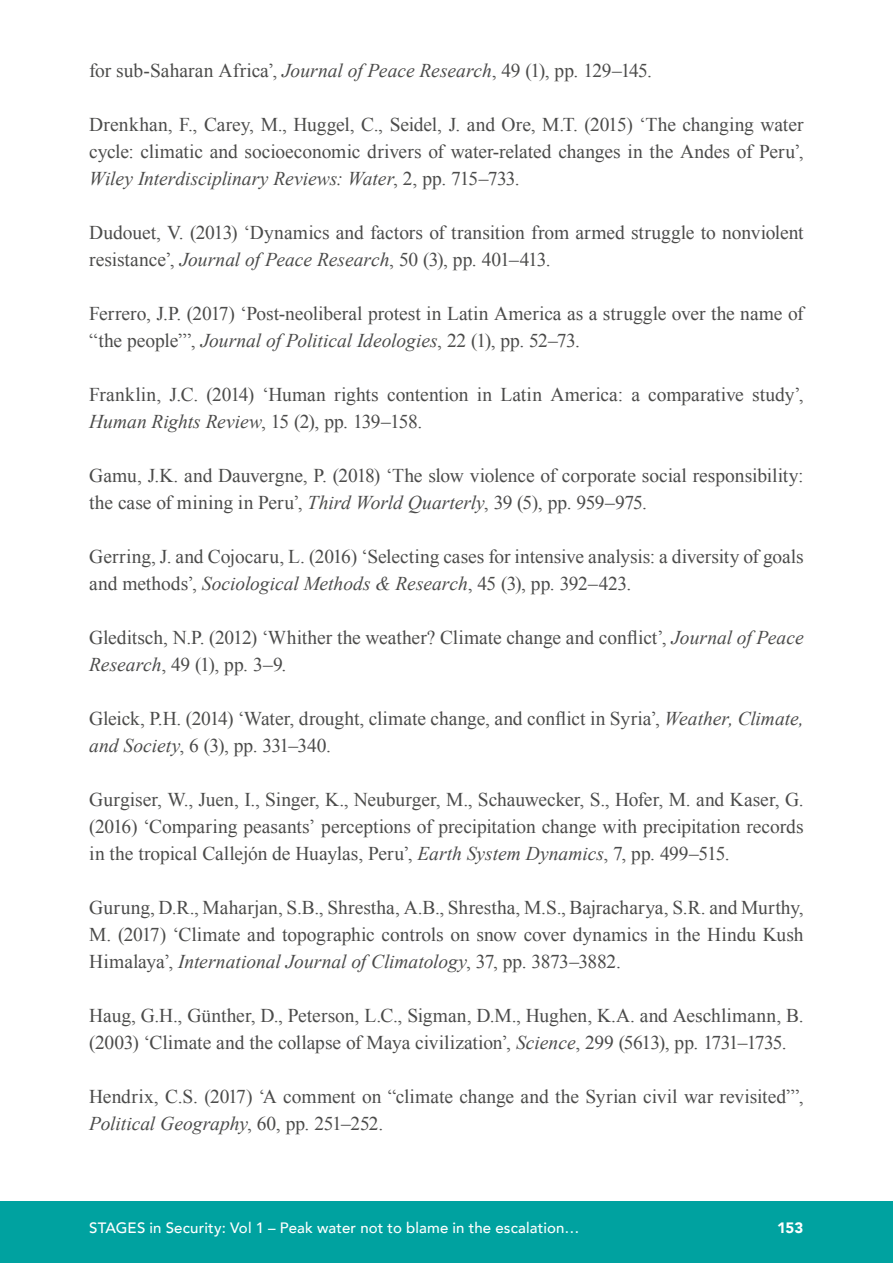
<style>
.page{position:relative;width:893px;height:1263px;background:#fff}
.page>*{position:absolute;margin:0;border:0;box-sizing:border-box;transform-origin:0 0}
.t1{font:19.5px/27px "Times New Roman";letter-spacing:-.005em;color:#4b4b4a}
.t2{font:500 15px "Avenir";letter-spacing:.01em;color:#fff}
.t3{font:900 15px "Avenir";color:#fff}
.s1{font-style:italic}
</style>
<div class="page">
<div style="left:0;top:1201px;width:893px;height:62px;background:#00a2a0"></div>
<p class="t1" style="left:89px;top:56px;width:564px">for sub-Saharan Africa’, <span class="s1">Journal of Peace Research</span>, 49 (1), pp. 129–145.</p>
<p class="t1" style="left:89px;top:110px;width:716px;text-align:justify">Drenkhan, F., Carey, M., Huggel, C., Seidel, J. and Ore, M.T. (2015) ‘The changing water cycle: climatic and socioeconomic drivers of water-related changes in the Andes of Peru’, <span class="s1">Wiley Interdisciplinary Reviews: Water</span>, 2, pp. 715–733.</p>
<p class="t1" style="left:89px;top:218px;width:716px">Dudouet, V. (2013) ‘Dynamics and factors of transition from armed struggle to nonviolent resistance’, <span class="s1">Journal of Peace Research</span>, 50 (3), pp. 401–413.</p>
<p class="t1" style="left:89px;top:299px;width:716px">Ferrero, J.P. (2017) ‘Post-neoliberal protest in Latin America as a struggle over the name of “the people”’, <span class="s1">Journal of Political Ideologies</span>, 22 (1), pp. 52–73.</p>
<p class="t1" style="left:89px;top:380px;width:716px">Franklin, J.C. (2014) ‘Human rights contention in Latin America: a comparative study’,<br><span class="s1">Human Rights Review</span>, 15 (2), pp. 139–158.</p>
<p class="t1" style="left:89px;top:461px;width:716px">Gamu, J.K. and Dauvergne, P. (2018) ‘The slow violence of corporate social responsibility: the case of mining in Peru’, <span class="s1">Third World Quarterly</span>, 39 (5), pp. 959–975.</p>
<p class="t1" style="left:89px;top:542px;width:716px">Gerring, J. and Cojocaru, L. (2016) ‘Selecting cases for intensive analysis: a diversity of goals and methods’, <span class="s1">Sociological Methods &amp; Research</span>, 45 (3), pp. 392–423.</p>
<p class="t1" style="left:89px;top:623px;width:716px">Gleditsch, N.P. (2012) ‘Whither the weather? Climate change and conflict’, <span class="s1">Journal of Peace<br>Research</span>, 49 (1), pp. 3–9.</p>
<p class="t1" style="left:89px;top:704px;width:716px">Gleick, P.H. (2014) ‘Water, drought, climate change, and conflict in Syria’, <span class="s1">Weather, Climate, and Society</span>, 6 (3), pp. 331–340.</p>
<p class="t1" style="left:89px;top:785px;width:716px;text-align:justify">Gurgiser, W., Juen, I., Singer, K., Neuburger, M., Schauwecker, S., Hofer, M. and Kaser, G. (2016) ‘Comparing peasants’ perceptions of precipitation change with precipitation records in the tropical Callejón de Huaylas, Peru’, <span class="s1">Earth System Dynamics</span>, 7, pp. 499–515.</p>
<p class="t1" style="left:89px;top:893px;width:716px;text-align:justify">Gurung, D.R., Maharjan, S.B., Shrestha, A.B., Shrestha, M.S., Bajracharya, S.R. and Murthy, M. (2017) ‘Climate and topographic controls on snow cover dynamics in the Hindu Kush Himalaya’, <span class="s1">International Journal of Climatology</span>, 37, pp. 3873–3882.</p>
<p class="t1" style="left:89px;top:1001px;width:716px">Haug, G.H., Günther, D., Peterson, L.C., Sigman, D.M., Hughen, K.A. and Aeschlimann, B. (2003) ‘Climate and the collapse of Maya civilization’, <span class="s1">Science</span>, 299 (5613), pp. 1731–1735.</p>
<p class="t1" style="left:89px;top:1082px;width:716px">Hendrix, C.S. (2017) ‘A comment on “climate change and the Syrian civil war revisited”’,<br><span class="s1">Political Geography</span>, 60, pp. 251–252.</p>
<p class="t2" style="left:89px;top:1214px;width:492px">STAGES in Security: Vol 1 – Peak water not to blame in the escalation…</p>
<p class="t3" style="left:777px;top:1214px;width:28px">153</p>
</div>
